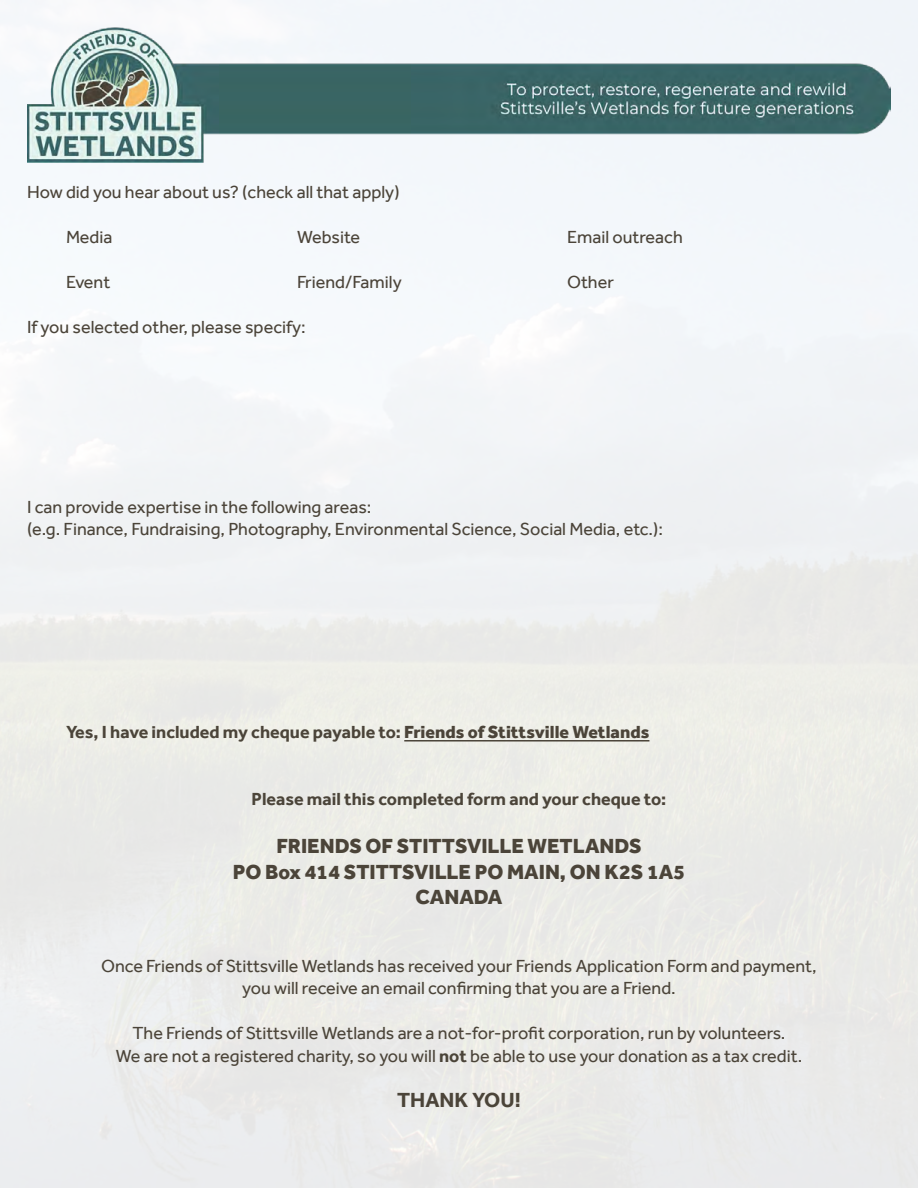
<style>
.page{position:relative;width:918px;height:1188px;background:#fff}
.page>*{position:absolute;margin:0;border:0;box-sizing:border-box;transform-origin:0 0}
.t1{font:800 21px/25.5px "Effra";color:#4b4439;text-align:center}
.t2{font:700 21px "Effra";color:#4b4439}
.t3{font:18px/22.5px "Effra";color:#4b4439;text-align:center}
.t4{font:700 18px "Effra";color:#4b4439}
.s1{font-weight:800}
.s2{font-weight:700}
</style>
<div class="page">
<img style="left:27px;top:27px;width:864px;height:136px">
<hr style="left:404px;top:740px;width:245px;height:2px;background:#4b4439">
<p class="t3" style="left:27px;top:180px;width:374px">How did you hear about us? (check all that apply)</p>
<p class="t3" style="left:66px;top:225px;width:48px">Media</p>
<p class="t3" style="left:297px;top:225px;width:65px">Website</p>
<p class="t3" style="left:567px;top:225px;width:117px">Email outreach</p>
<p class="t3" style="left:66px;top:270px;width:46px">Event</p>
<p class="t3" style="left:297px;top:270px;width:106px">Friend/Family</p>
<p class="t3" style="left:567px;top:270px;width:48px">Other</p>
<p class="t3" style="left:27px;top:315px;width:280px">If you selected other, please specify:</p>
<p class="t3" style="left:27px;top:495px;width:638px;text-align:left">I can provide expertise in the following areas:<br>(e.g. Finance, Fundraising, Photography, Environmental Science, Social Media, etc.):</p>
<p class="t4" style="left:66px;top:721px;width:585px">Yes, I have included my cheque payable to: <span class="s1">Friends of Stittsville Wetlands</span></p>
<p class="t4" style="left:252px;top:789px;width:416px">Please mail this completed form and your cheque to:</p>
<p class="t1" style="left:233px;top:833px;width:454px">FRIENDS OF STITTSVILLE WETLANDS<br>PO Box 414 STITTSVILLE PO MAIN, ON K2S 1A5<br>CANADA</p>
<p class="t3" style="left:101px;top:954px;width:717px">Once Friends of Stittsville Wetlands has received your Friends Application Form and payment, you will receive an email confirming that you are a Friend.</p>
<p class="t3" style="left:116px;top:1022px;width:688px">The Friends of Stittsville Wetlands are a not-for-profit corporation, run by volunteers.<br>We are not a registered charity, so you will <span class="s2">not</span> be able to use your donation as a tax credit.</p>
<p class="t2" style="left:397px;top:1087px;width:125px">THANK YOU!</p>
</div>
